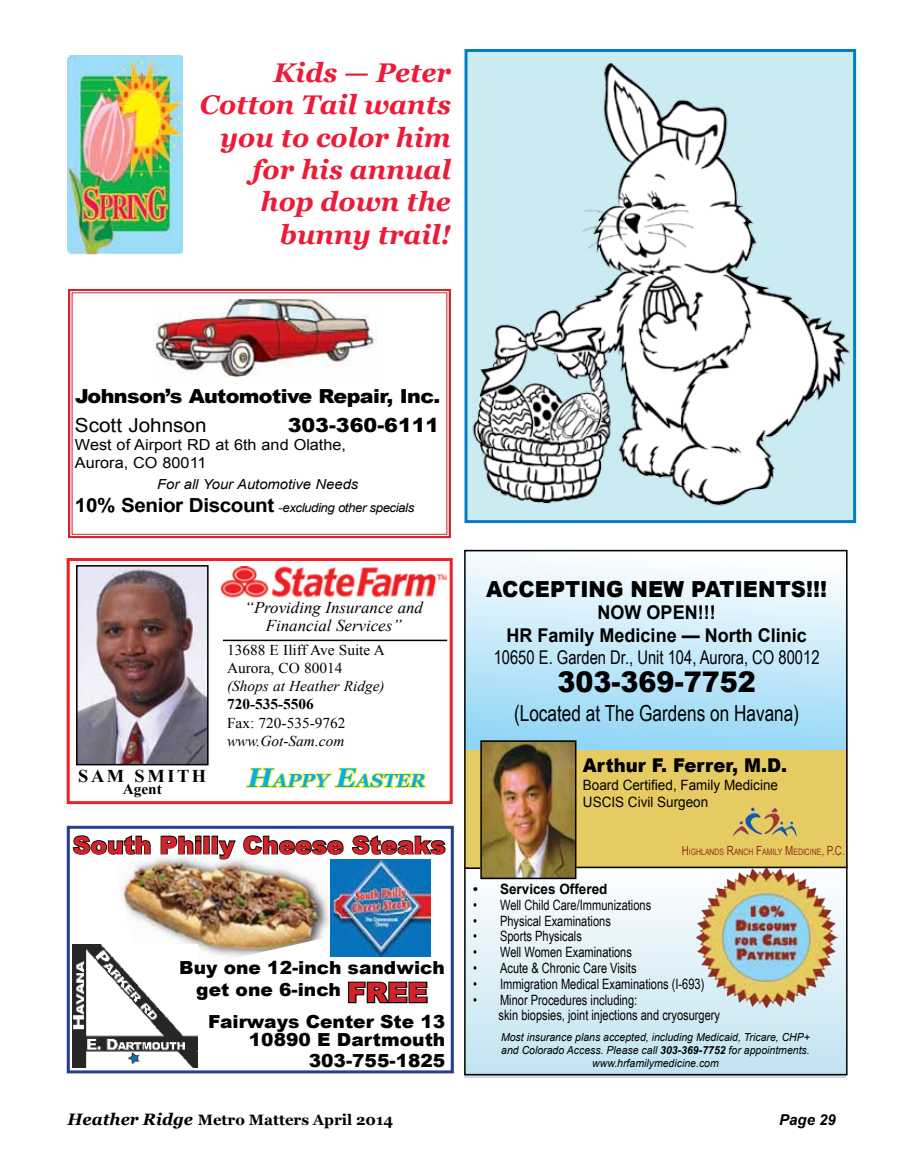
<style>
.page{position:relative;width:905px;height:1175px;background:#fff}
.page>*{position:absolute;margin:0;border:0;box-sizing:border-box;transform-origin:0 0}
.t1{font:900 28.5px "Arial";color:#000;scale:.95 1}
.t2{font:italic 700 27px/32.4px "Georgia";color:#ed1a38;text-align:right}
.t3{font:900 24px "Arial";color:#d2232a}
.t4{font:22.05px "Arial Narrow";color:#000;scale:.95 1}
.t5{font:900 22.05px "Arial";color:#000;scale:.95 1}
.t6{font:900 19.35px "Arial";letter-spacing:-.03em;color:#000;scale:1.07 1}
.t7{font:19.35px "Arial";color:#000;scale:1.07 1}
.t8{font:900 19.35px "Arial";color:#000;scale:1.07 1}
.t9{font:18.9px "Arial Narrow";color:#000;scale:.95 1}
.t10{font:700 18.9px/22.2px "Arial";color:#000;text-align:center;scale:.95 1}
.t11{font:900 18.9px "Arial";color:#000;scale:.95 1}
.t12{font:italic 700 18.9px "Georgia";color:#00aeef}
.t13{font:900 18px/21.9px "Arial";color:#000;text-align:center}
.t14{font:700 18px "Times New Roman";letter-spacing:.14em;color:#000}
.t15{font:italic 16.5px/18px "Times New Roman";color:#000;text-align:center}
.t16{font:15.15px/18.3px "Arial";color:#000;scale:1.07 1}
.t17{font:15px/18px "Times New Roman";color:#000}
.t18{font:italic 15px "Times New Roman";color:#000}
.t19{font:700 15px "Georgia";color:#000}
.t20{font:700 15px "Times New Roman";color:#000}
.t21{font:italic 700 15px "Arial";color:#000}
.t22{font:14.25px/15.8px "Arial Narrow";color:#000;scale:.95 1}
.t23{font:14.25px/17.1px "Arial";color:#000;scale:.95 1}
.t24{font:700 14.25px "Arial";color:#000;scale:.95 1}
.t25{font:italic 13.8px "Arial";color:#000;scale:1.07 1}
.t26{font:italic 12.45px "Arial";letter-spacing:-.035em;color:#000;scale:1.07 1}
.t27{font:italic 11.1px/12.6px "Arial";color:#000;text-align:center;scale:.95 1}
.t28{font:8.85px "Arial Narrow";color:#922d1e;scale:.95 1}
.s1{font-weight:700;font-style:normal;font-size:19.35px}
.s2{font-style:normal}
.s3{font-size:27px}
.s4{font-size:27px;color:#d2232a}
.s5{font-size:12.6px}
.s6{font-weight:700}
.s7{font-style:italic;font-size:16.5px}
</style>
<div class="page">
<img style="left:120px;top:854px;width:217px;height:104px">
<img style="left:73px;top:944px;width:124px;height:123px">
<img style="left:331px;top:859px;width:100px;height:97px">
<svg style="left:72px;top:835px;width:79px;height:20px"></svg>
<svg style="left:160px;top:835px;width:42px;height:20px"></svg>
<div style="left:203px;top:835px;width:7px;height:19px;border:2px solid #000"></div>
<div style="left:211px;top:835px;width:7px;height:19px;border:2px solid #000"></div>
<svg style="left:217px;top:835px;width:128px;height:25px"></svg>
<svg style="left:351px;top:835px;width:95px;height:20px"></svg>
<svg style="left:348px;top:981px;width:80px;height:23px"></svg>
<div style="left:67px;top:825px;width:387px;height:248px;border:3px solid #25408f"></div>
<div style="left:67px;top:558px;width:385px;height:246px;border:3px solid #eb2227"></div>
<img style="left:79px;top:568px;width:126px;height:194px">
<div style="left:76px;top:565px;width:132px;height:200px;border:2px solid #000"></div>
<hr style="left:223px;top:639px;width:224px;height:2px;background:#000">
<img style="left:221px;top:566px;width:225px;height:32px">
<svg style="left:245px;top:767px;width:182px;height:22px"></svg>
<div style="left:464px;top:868px;width:381px;height:209px;background:linear-gradient(to bottom,#fdfefe,#c0e3f1)"></div>
<div style="left:464px;top:551px;width:383px;height:199px;background:linear-gradient(to bottom,#feffff,#92d6f6)"></div>
<div style="left:464px;top:750px;width:383px;height:118px;background:#e6cb62"></div>
<img style="left:483px;top:743px;width:90px;height:133px">
<div style="left:480px;top:740px;width:96px;height:139px;border:2px solid #000"></div>
<img style="left:731px;top:806px;width:67px;height:31px">
<img style="left:692px;top:868px;width:145px;height:140px">
<div style="left:464px;top:550px;width:383px;height:525px;border:2px solid #000"></div>
<svg style="left:464px;top:867px;width:16px;height:2px"></svg>
<hr style="left:576px;top:866px;width:271px;height:2px;background:#000">
<svg style="left:68px;top:289px;width:383px;height:250px"></svg>
<img style="left:153px;top:297px;width:224px;height:79px">
<div style="left:466px;top:50px;width:388px;height:471px;background:#cbebf3"></div>
<img style="left:472px;top:63px;width:378px;height:443px">
<div style="left:464px;top:49px;width:392px;height:474px;border:3px solid #007ec6"></div>
<img style="left:68px;top:56px;width:114px;height:199px">
<h2 class="t2" style="left:200px;top:56px;width:253px">Kids — Peter<br>Cotton Tail wants you to color him for his annual hop down the bunny trail!</h2>
<h3 class="t6" style="left:75px;top:382px;width:343px">Johnson’s Automotive Repair, Inc.</h3>
<h3 class="t7" style="left:75px;top:412px;width:124px">Scott Johnson</h3>
<h3 class="t8" style="left:288px;top:410px;width:143px">303-360-6111</h3>
<p class="t16" style="left:75px;top:435px;width:255px">West of Airport RD at 6th and Olathe,<br>Aurora, CO 80011</p>
<p class="t25" style="left:157px;top:475px;width:189px">For all Your Automotive Needs</p>
<p class="t26" style="left:75px;top:499px;width:319px"><span class="s1">10% Senior Discount</span> <span class="s2">-</span>excluding other specials</p>
<p class="t14" style="left:78px;top:763px;width:129px">SAM SMITH</p>
<p class="t20" style="left:123px;top:778px;width:41px">Agent</p>
<p class="t15" style="left:244px;top:598px;width:180px">“Providing Insurance and<br>Financial Services”</p>
<p class="t17" style="left:227px;top:641px;width:159px">13688 E Iliff Ave Suite A<br>Aurora, CO 80014</p>
<p class="t18" style="left:227px;top:676px;width:159px">(Shops at Heather Ridge)</p>
<p class="t20" style="left:227px;top:694px;width:88px">720-535-5506</p>
<p class="t17" style="left:227px;top:713px;width:120px">Fax: 720-535-9762</p>
<p class="t18" style="left:227px;top:730px;width:119px">www.Got-Sam.com</p>
<h3 class="t12" style="left:247px;top:768px;width:180px"><span class="s3">H</span>APPY <span class="s3">E</span>ASTER</h3>
<h3 class="t3" style="left:73px;top:827px;width:374px">South Philly Cheese Steaks</h3>
<p class="t13" style="left:179px;top:956px;width:267px">Buy one 12-inch sandwich get one 6-inch <span class="s4">FREE</span></p>
<p class="t13" style="left:208px;top:1011px;width:239px;line-height:18px;text-align:right">Fairways Center Ste 13<br>10890 E Dartmouth</p>
<p class="t13" style="left:309px;top:1049px;width:138px">303-755-1825</p>
<h3 class="t5" style="left:486px;top:573px;width:360px">ACCEPTING NEW PATIENTS!!!</h3>
<h3 class="t10" style="left:506px;top:602px;width:317px">NOW OPEN!!!<br>HR Family Medicine — North Clinic</h3>
<h3 class="t9" style="left:493px;top:643px;width:344px">10650 E. Garden Dr., Unit 104, Aurora, CO 80012</h3>
<h1 class="t1" style="left:557px;top:661px;width:210px">303-369-7752</h1>
<h3 class="t4" style="left:514px;top:696px;width:301px">(Located at The Gardens on Havana)</h3>
<h3 class="t11" style="left:583px;top:752px;width:216px">Arthur F. Ferrer, M.D.</h3>
<p class="t23" style="left:583px;top:776px;width:207px">Board Certified, Family Medicine<br>USCIS Civil Surgeon</p>
<p class="t28" style="left:681px;top:845px;width:173px"><span class="s5">H</span>IGHLANDS <span class="s5">R</span>ANCH <span class="s5">F</span>AMILY <span class="s5">M</span>EDICINE<span class="s5">, P.C.</span></p>
<p class="t24" style="left:473px;top:879px;width:143px">• Services Offered</p>
<p class="t22" style="left:473px;top:896px;width:189px">• Well Child Care/Immunizations</p>
<p class="t22" style="left:473px;top:912px;width:146px">• Physical Examinations</p>
<p class="t22" style="left:473px;top:928px;width:116px">• Sports Physicals</p>
<p class="t22" style="left:473px;top:943px;width:169px">• Well Women Examinations</p>
<p class="t22" style="left:473px;top:959px;width:173px">• Acute &amp; Chronic Care Visits</p>
<p class="t22" style="left:473px;top:975px;width:245px">• Immigration Medical Examinations (I-693)</p>
<p class="t22" style="left:498px;top:991px;width:235px;text-indent:-26px">• Minor Procedures including:<br>skin biopsies, joint injections and cryosurgery</p>
<p class="t27" style="left:501px;top:1031px;width:327px">Most insurance plans accepted, including Medicaid, Tricare, CHP+ and Colorado Access. Please call <span class="s6">303-369-7752</span> for appointments. www.hrfamilymedicine.com</p>
<p class="t19" style="left:68px;top:1110px;width:327px"><span class="s7">Heather Ridge</span> Metro Matters April 2014</p>
<p class="t21" style="left:779px;top:1110px;width:58px">Page 29</p>
</div>
